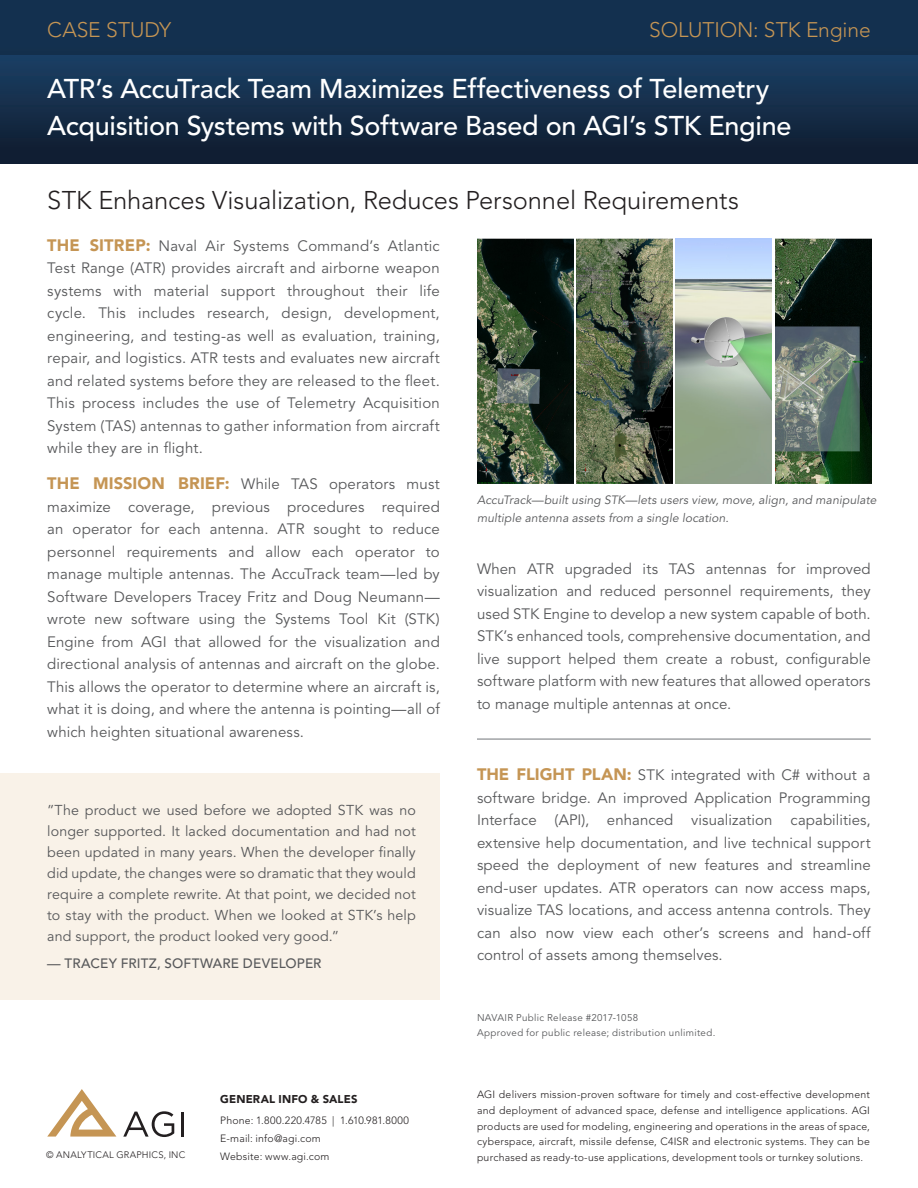
<style>
.page{position:relative;width:918px;height:1188px;background:#fff}
.page>*{position:absolute;margin:0;border:0;box-sizing:border-box;transform-origin:0 0}
.t1{font:500 27px "Avenir LT Std";letter-spacing:-.01em;color:#fff}
.t2{font:300 25.5px "Avenir LT Std";letter-spacing:-.005em;color:#231f20}
.t3{font:300 21px "Avenir LT Std";letter-spacing:-.005em;color:#c59554}
.t4{font:15px/22.5px "Avenir LT Std";letter-spacing:.01em;color:#57585a;text-align:justify}
.t5{font:14.25px/21px "Avenir LT Std";letter-spacing:.01em;color:#57585a;text-align:justify}
.t6{font:500 13.5px "Avenir LT Std";letter-spacing:.01em;color:#57585a}
.t7{font:italic 12px/18px "Avenir LT Std";letter-spacing:.01em;color:#57585a}
.t8{font:900 11.25px "Avenir LT Std";letter-spacing:.015em;color:#231f20}
.t9{font:300 10.5px/15.8px "Avenir LT Std";letter-spacing:.02em;color:#231f20;text-align:justify}
.t10{font:9.75px "Avenir LT Std";letter-spacing:.035em;color:#57585a}
.t11{font:300 9.3px "Avenir LT Std";letter-spacing:.025em;color:#231f20}
.s1{font-weight:900;font-size:16.5px;color:#c59554}
</style>
<div class="page">
<img style="left:477px;top:239px;width:96px;height:244px">
<img style="left:576px;top:239px;width:96px;height:244px">
<img style="left:676px;top:239px;width:96px;height:244px">
<img style="left:775px;top:239px;width:96px;height:244px">
<svg style="left:0;top:55px;width:918px;height:108px;background:#142d48"></svg>
<div style="left:0;top:0;width:918px;height:55px;background:#13304f"></div>
<div style="left:0;top:773px;width:440px;height:227px;background:#f9f2e8"></div>
<svg style="left:123px;top:1111px;width:51px;height:26px"></svg>
<hr style="left:181px;top:1112px;width:3px;height:25px;background:#231f20">
<svg style="left:47px;top:1089px;width:69px;height:48px"></svg>
<hr style="left:477px;top:738px;width:394px;height:2px;background:#a1a3a6">
<p class="t3" style="left:47px;top:17px;width:125px">CASE STUDY</p>
<p class="t3" style="left:649px;top:17px;width:223px">SOLUTION: STK Engine</p>
<p class="t1" style="left:47px;top:73px;width:724px">ATR’s AccuTrack Team Maximizes Effectiveness of Telemetry</p>
<p class="t1" style="left:47px;top:111px;width:746px">Acquisition Systems with Software Based on AGI’s STK Engine</p>
<p class="t2" style="left:47px;top:185px;width:693px">STK Enhances Visualization, Reduces Personnel Requirements</p>
<p class="t4" style="left:47px;top:235px;width:394px"><span class="s1">THE SITREP:</span> Naval Air Systems Command’s Atlantic Test Range (ATR) provides aircraft and airborne weapon systems with material support throughout their life cycle. This includes research, design, development, engineering, and testing-as well as evaluation, training, repair, and logistics. ATR tests and evaluates new aircraft and related systems before they are released to the fleet.<br>This process includes the use of Telemetry Acquisition System (TAS) antennas to gather information from aircraft while they are in flight.</p>
<p class="t4" style="left:47px;top:473px;width:394px"><span class="s1">THE MISSION BRIEF:</span> While TAS operators must maximize coverage, previous procedures required an operator for each antenna. ATR sought to reduce personnel requirements and allow each operator to manage multiple antennas. The AccuTrack team—led by Software Developers Tracey Fritz and Doug Neumann— wrote new software using the Systems Tool Kit (STK)<br>Engine from AGI that allowed for the visualization and directional analysis of antennas and aircraft on the globe.<br>This allows the operator to determine where an aircraft is, what it is doing, and where the antenna is pointing—all of which heighten situational awareness.</p>
<p class="t5" style="left:47px;top:800px;width:370px">”The product we used before we adopted STK was no longer supported. It lacked documentation and had not been updated in many years. When the developer finally did update, the changes were so dramatic that they would require a complete rewrite. At that point, we decided not to stay with the product. When we looked at STK’s help and support, the product looked very good.”</p>
<p class="t6" style="left:47px;top:955px;width:276px">— TRACEY FRITZ, SOFTWARE DEVELOPER</p>
<p class="t8" style="left:220px;top:1093px;width:139px">GENERAL INFO &amp; SALES</p>
<p class="t9" style="left:220px;top:1112px;width:190px">Phone: 1.800.220.4785 | 1.610.981.8000</p>
<p class="t9" style="left:220px;top:1130px;width:102px">E-mail: info@agi.com</p>
<p class="t11" style="left:46px;top:1149px;width:141px">© ANALYTICAL GRAPHICS, INC</p>
<p class="t9" style="left:220px;top:1148px;width:111px">Website: www.agi.com</p>
<p class="t7" style="left:477px;top:491px;width:401px">AccuTrack—built using STK—lets users view, move, align, and manipulate multiple antenna assets from a single location.</p>
<p class="t4" style="left:477px;top:558px;width:395px">When ATR upgraded its TAS antennas for improved visualization and reduced personnel requirements, they used STK Engine to develop a new system capable of both.<br>STK’s enhanced tools, comprehensive documentation, and live support helped them create a robust, configurable software platform with new features that allowed operators to manage multiple antennas at once.</p>
<p class="t4" style="left:477px;top:764px;width:395px"><span class="s1">THE FLIGHT PLAN:</span> STK integrated with C# without a software bridge. An improved Application Programming Interface (API), enhanced visualization capabilities, extensive help documentation, and live technical support speed the deployment of new features and streamline end-user updates. ATR operators can now access maps, visualize TAS locations, and access antenna controls. They can also now view each other’s screens and hand-off control of assets among themselves.</p>
<p class="t10" style="left:477px;top:1012px;width:163px">NAVAIR Public Release #2017-1058</p>
<p class="t10" style="left:477px;top:1027px;width:240px">Approved for public release; distribution unlimited.</p>
<p class="t9" style="left:477px;top:1087px;width:395px">AGI delivers mission-proven software for timely and cost-effective development and deployment of advanced space, defense and intelligence applications. AGI products are used for modeling, engineering and operations in the areas of space, cyberspace, aircraft, missile defense, C4ISR and electronic systems. They can be purchased as ready-to-use applications, development tools or turnkey solutions.</p>
</div>
